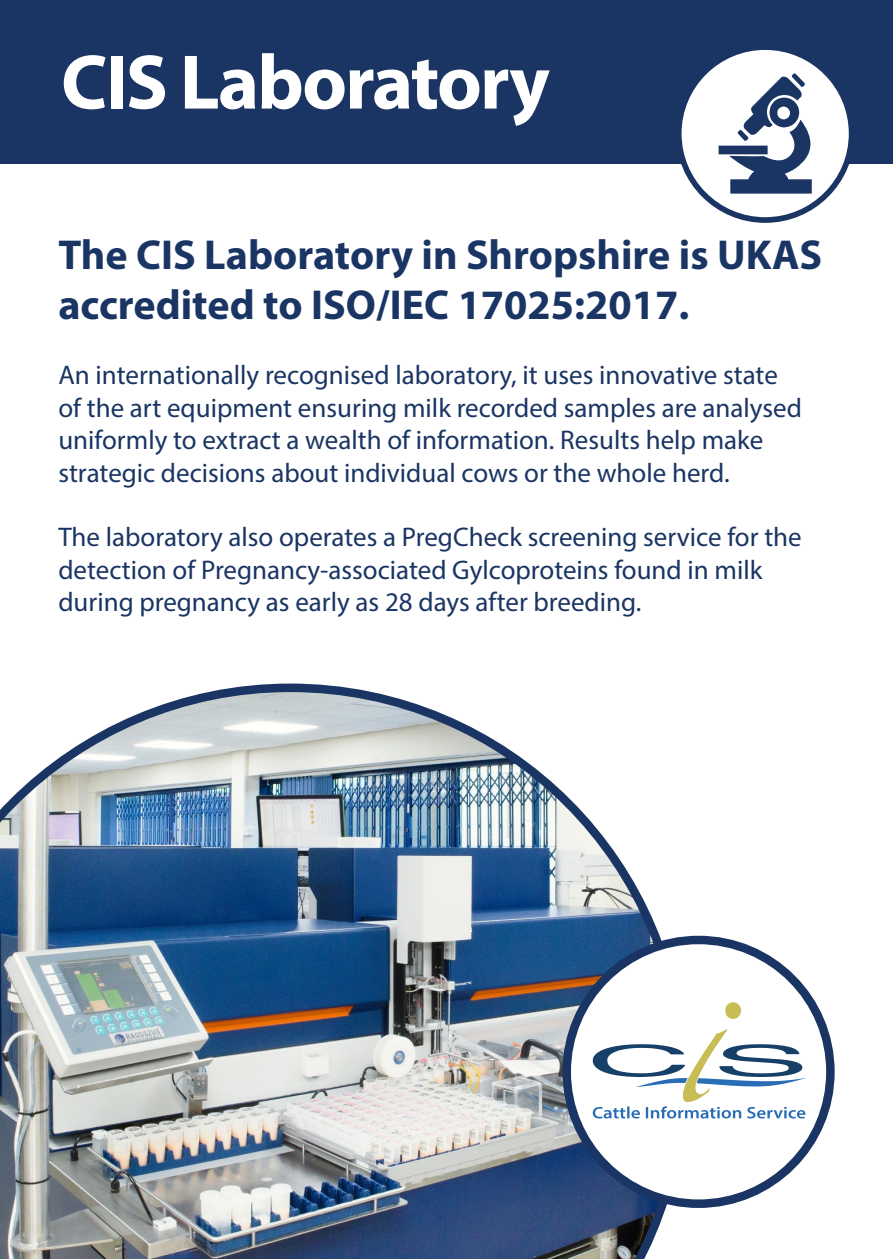
<style>
.page{position:relative;width:893px;height:1259px;background:#fff}
.page>*{position:absolute;margin:0;border:0;box-sizing:border-box;transform-origin:0 0}
.t1{font:700 78px "Myriad Pro";letter-spacing:-.025em;color:#fff}
.t2{font:700 42px/50.4px "Myriad Pro";color:#1a3564}
.t3{font:27px/32.4px "Myriad Pro";color:#1a3564}
</style>
<div class="page">
<div style="left:0;top:0;width:893px;height:164px;background:#1a3564"></div>
<img style="left:0;top:683px;width:687px;height:576px">
<div style="left:676px;top:44px;width:178px;height:179px;background:#1a3564;border-radius:50%"></div>
<svg style="left:682px;top:50px;width:167px;height:167px"></svg>
<div style="left:562px;top:935px;width:273px;height:273px;background:#1a3564;border-radius:50%"></div>
<div style="left:571px;top:944px;width:255px;height:255px;background:#fff;border-radius:50%"></div>
<svg style="left:725px;top:1002px;width:16px;height:17px"></svg>
<svg style="left:593px;top:1029px;width:212px;height:89px"></svg>
<p class="t1" style="left:61px;top:31px;width:490px">CIS Laboratory</p>
<p class="t2" style="left:58px;top:228px;width:765px">The CIS Laboratory in Shropshire is UKAS accredited to ISO/IEC 17025:2017.</p>
<p class="t3" style="left:58px;top:358px;width:745px">An internationally recognised laboratory, it uses innovative state of the art equipment ensuring milk recorded samples are analysed uniformly to extract a wealth of information. Results help make strategic decisions about individual cows or the whole herd.</p>
<p class="t3" style="left:58px;top:520px;width:745px">The laboratory also operates a PregCheck screening service for the detection of Pregnancy-associated Gylcoproteins found in milk during pregnancy as early as 28 days after breeding.</p>
</div>
